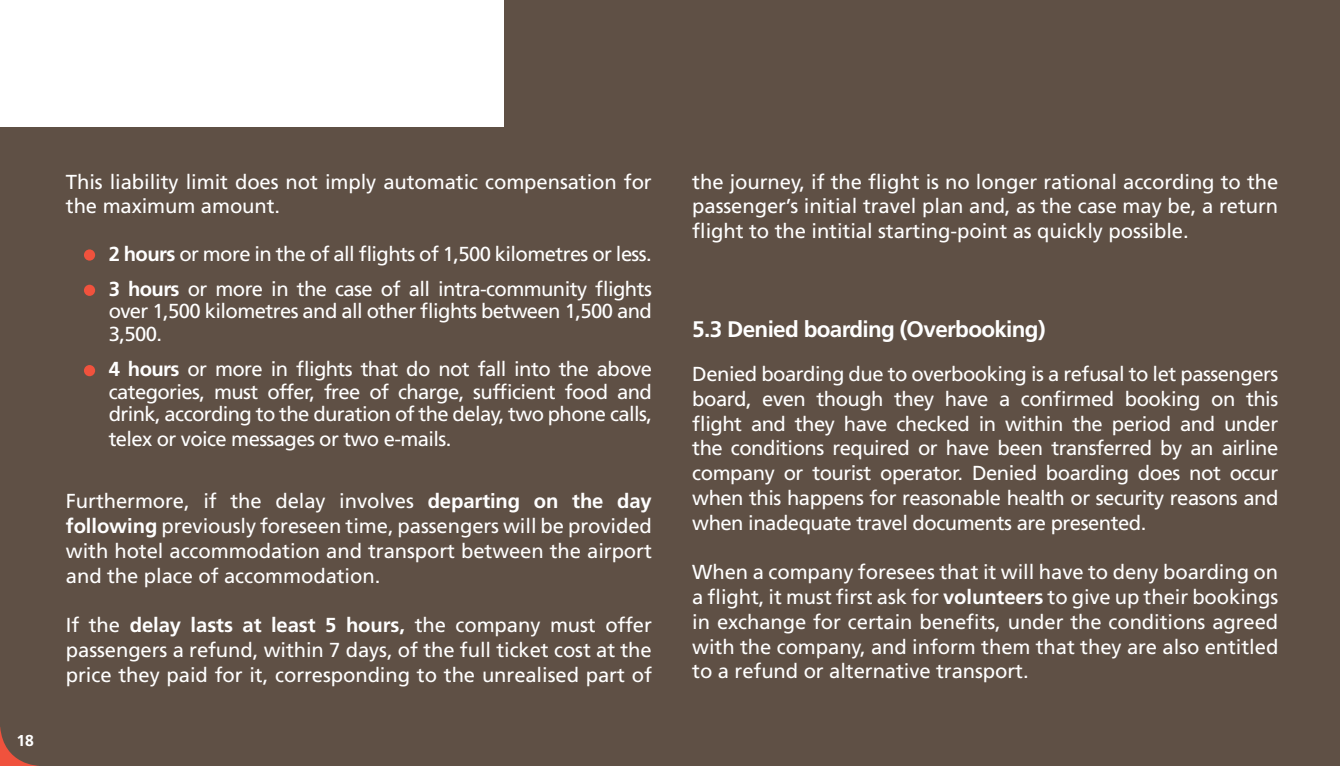
<style>
.page{position:relative;width:1340px;height:766px;background:#fff}
.page>*{position:absolute;margin:0;border:0;box-sizing:border-box;transform-origin:0 0}
.t1{font:700 22.5px "Frutiger LT Std";letter-spacing:-.03em;color:#fff}
.t2{font:20.25px/24.8px "Frutiger LT Std";letter-spacing:-.005em;color:#fff;text-align:justify}
.t3{font:20.25px "Frutiger LT Std";letter-spacing:-.03em;color:#fff}
.t4{font:700 15.75px "Frutiger LT Std";color:#fff}
.s1{font-weight:700}
</style>
<div class="page">
<hr style="left:1338px;top:127px;width:1px;height:638px;background:#5f5045">
<hr style="left:1338px;top:0;width:1px;height:147px;background:#5f5045">
<div style="left:0;top:127px;width:1338px;height:638px;background:#5f5045"></div>
<div style="left:504px;top:0;width:834px;height:147px;background:#5f5045"></div>
<svg style="left:0;top:727px;width:32px;height:38px"></svg>
<div style="left:84px;top:249px;width:11px;height:11px;background:#f0523d;border-radius:50%"></div>
<div style="left:84px;top:284px;width:11px;height:12px;background:#f0523d;border-radius:50%"></div>
<div style="left:84px;top:365px;width:11px;height:11px;background:#f0523d;border-radius:50%"></div>
<p class="t4" style="left:16px;top:730px;width:19px">18</p>
<p class="t2" style="left:66px;top:169px;width:587px">This liability limit does not imply automatic compensation for the maximum amount.</p>
<p class="t3" style="left:109px;top:241px;width:544px"><span class="s1">2 hours</span> or more in the of all flights of 1,500 kilometres or less.</p>
<p class="t2" style="left:109px;top:277px;width:544px;line-height:22.5px"><span class="s1">3 hours</span> or more in the case of all intra-community flights over 1,500 kilometres and all other flights between 1,500 and 3,500.</p>
<p class="t2" style="left:109px;top:358px;width:545px;line-height:22.5px"><span class="s1">4 hours</span> or more in flights that do not fall into the above categories, must offer, free of charge, sufficient food and drink, according to the duration of the delay, two phone calls,</p>
<p class="t3" style="left:109px;top:427px;width:344px">telex or voice messages or two e-mails.</p>
<p class="t2" style="left:66px;top:489px;width:587px">Furthermore, if the delay involves <span class="s1">departing on the day following</span> previously foreseen time, passengers will be provided with hotel accommodation and transport between the airport and the place of accommodation.</p>
<p class="t2" style="left:66px;top:612px;width:587px">If the <span class="s1">delay lasts at least 5 hours,</span> the company must offer passengers a refund, within 7 days, of the full ticket cost at the price they paid for it, corresponding to the unrealised part of</p>
<p class="t2" style="left:692px;top:169px;width:587px">the journey, if the flight is no longer rational according to the passenger’s initial travel plan and, as the case may be, a return flight to the intitial starting-point as quickly possible.</p>
<p class="t1" style="left:692px;top:316px;width:355px">5.3 Denied boarding (Overbooking)</p>
<p class="t2" style="left:692px;top:361px;width:587px">Denied boarding due to overbooking is a refusal to let passengers board, even though they have a confirmed booking on this flight and they have checked in within the period and under the conditions required or have been transferred by an airline company or tourist operator. Denied boarding does not occur when this happens for reasonable health or security reasons and when inadequate travel documents are presented.</p>
<p class="t2" style="left:692px;top:559px;width:587px">When a company foresees that it will have to deny boarding on a flight, it must first ask for <span class="s1">volunteers</span> to give up their bookings in exchange for certain benefits, under the conditions agreed with the company, and inform them that they are also entitled to a refund or alternative transport.</p>
</div>
